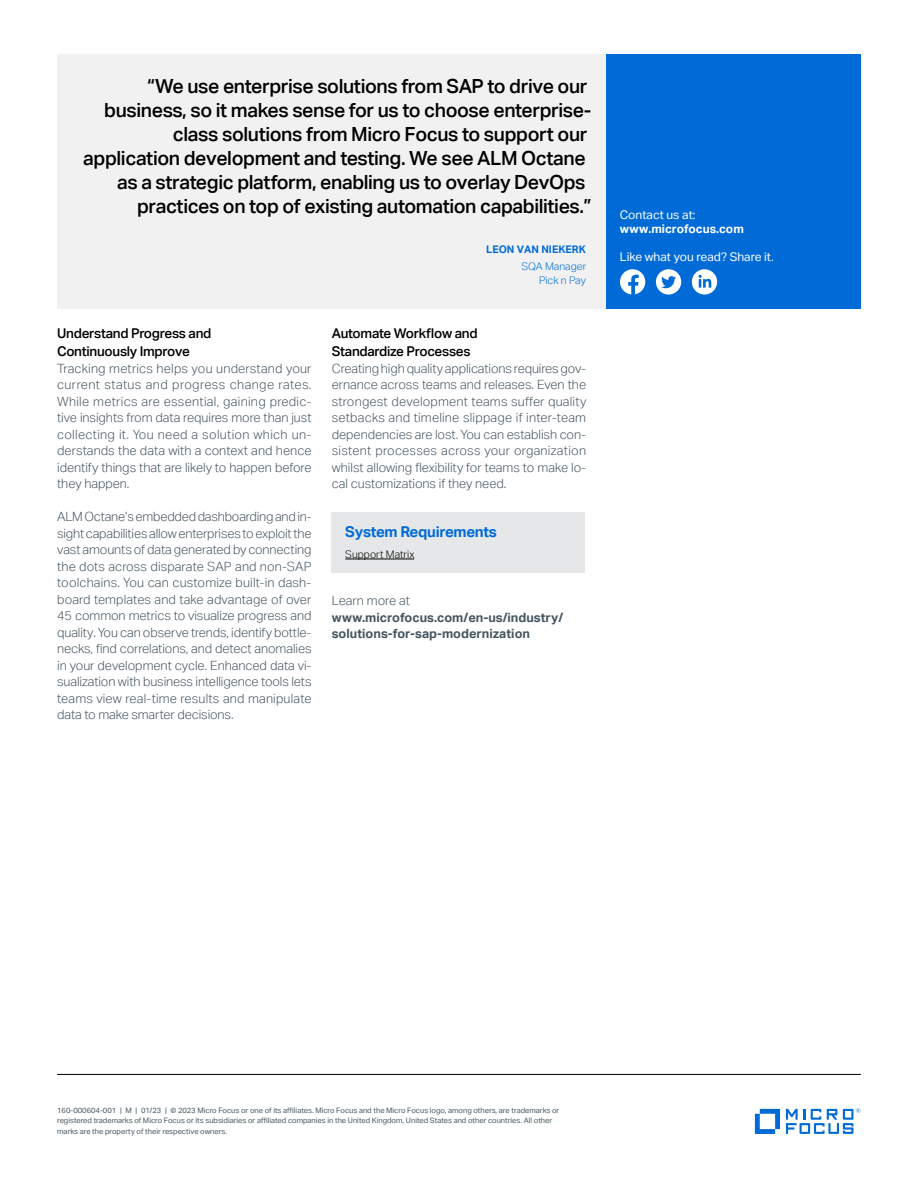
<style>
.page{position:relative;width:918px;height:1188px;background:#fff}
.page>*{position:absolute;margin:0;border:0;box-sizing:border-box;transform-origin:0 0}
.pull_quote_13_16-ali{font:500 19.5px/24px "Aktiv Grotesk";letter-spacing:-.02em;color:#000;text-align:right}
.subhead_10_13-blue{font:700 15px "Aktiv Grotesk";letter-spacing:-.02em;color:#006bd6}
.subhead_9_12_medium{font:500 13.5px/18px "Aktiv Grotesk";letter-spacing:-.02em;color:#000}
.body_8_5_11-grey{font:300 12.75px/16.5px "Aktiv Grotesk";letter-spacing:-.005em;color:#455560;text-align:justify}
.body_8_5_11-grey-2{font:700 12.75px/16.5px "Aktiv Grotesk";color:#455560}
.subhead_9_12_medium-2{font:300 12.75px "Aktiv Grotesk";color:#455560}
.Contact_8_9_5-regula{font:12px "Aktiv Grotesk";color:#fff}
.Contact_URL_8_9_5-bo{font:700 12px "Aktiv Grotesk";color:#fff}
.quote_title_or_compa{font:300 10.5px "Aktiv Grotesk";color:#006bd6}
.quote_name_CAPS_7_11{font:700 10.5px "Aktiv Grotesk";color:#006bd6}
.caption_7_9_5{font:300 10.5px "Aktiv Grotesk";color:#000}
.mousetype-legal_5_7{font:7.5px/10.5px "Aktiv Grotesk";color:#455560}
</style>
<div class="page">
<hr style="left:57px;top:1074px;width:804px;height:1px;background:#000">
<div style="left:57px;top:54px;width:550px;height:254px;background:#f1f1f2"></div>
<svg style="left:755px;top:1109px;width:25px;height:25px"></svg>
<svg style="left:786px;top:1108px;width:75px;height:26px"></svg>
<div style="left:606px;top:54px;width:255px;height:254px;background:#006bd6"></div>
<div style="left:620px;top:269px;width:25px;height:26px;background:#fff;border-radius:50%"></div>
<svg style="left:628px;top:275px;width:11px;height:20px"></svg>
<div style="left:656px;top:269px;width:25px;height:26px;background:#fff;border-radius:50%"></div>
<svg style="left:661px;top:276px;width:15px;height:12px"></svg>
<div style="left:692px;top:269px;width:25px;height:26px;background:#fff;border-radius:50%"></div>
<svg style="left:699px;top:275px;width:12px;height:13px"></svg>
<div style="left:332px;top:512px;width:253px;height:61px;background:#e6e7e8"></div>
<svg style="left:345px;top:558px;width:70px;height:1px"></svg>
<hr style="left:345px;top:559px;width:69px;height:1px;background:#000">
<p class="pull_quote_13_16-ali" style="left:83px;top:73px;width:510px">“We use enterprise solutions from SAP to drive our business, so it makes sense for us to choose enterprise&shy;class solutions from Micro Focus to support our application development and testing. We see ALM Octane as a strategic platform, enabling us to overlay DevOps practices on top of existing automation capabilities.”</p>
<p class="quote_name_CAPS_7_11" style="left:486px;top:243px;width:101px">LEON VAN NIEKERK</p>
<p class="quote_title_or_compa" style="left:521px;top:260px;width:66px">SQA Manager</p>
<p class="quote_title_or_compa" style="left:539px;top:274px;width:48px">Pick n Pay</p>
<p class="subhead_9_12_medium" style="left:57px;top:324px;width:156px">Understand Progress and<br>Continuously Improve</p>
<p class="body_8_5_11-grey" style="left:57px;top:360px;width:256px">Tracking metrics helps you understand your current status and progress change rates.<br>While metrics are essential, gaining predic&shy;tive insights from data requires more than just collecting it. You need a solution which un&shy;derstands the data with a context and hence identify things that are likely to happen before they happen.</p>
<p class="body_8_5_11-grey" style="left:57px;top:508px;width:256px">ALM Octane’s embedded dashboarding and in&shy;sight capabilities allow enterprises to exploit the vast amounts of data generated by connecting the dots across disparate SAP and non-SAP toolchains. You can customize built-in dash&shy;board templates and take advantage of over 45 common metrics to visualize progress and quality. You can observe trends, identify bottle&shy;necks, find correlations, and detect anomalies in your development cycle. Enhanced data vi&shy;sualization with business intelligence tools lets teams view real-time results and manipulate data to make smarter decisions.</p>
<p class="subhead_9_12_medium" style="left:332px;top:324px;width:147px">Automate Workflow and<br>Standardize Processes</p>
<p class="body_8_5_11-grey" style="left:332px;top:360px;width:256px">Creating high quality applications requires gov&shy;ernance across teams and releases. Even the strongest development teams suffer quality setbacks and timeline slippage if inter-team dependencies are lost. You can establish con&shy;sistent processes across your organization whilst allowing flexibility for teams to make lo&shy;cal customizations if they need.</p>
<p class="subhead_10_13-blue" style="left:345px;top:522px;width:153px">System Requirements</p>
<p class="caption_7_9_5" style="left:345px;top:548px;width:71px">Support Matrix</p>
<p class="subhead_9_12_medium-2" style="left:332px;top:593px;width:80px">Learn more at</p>
<p class="body_8_5_11-grey-2" style="left:332px;top:609px;width:233px">www.microfocus.com/en-us/industry/ solutions-for-sap-modernization</p>
<p class="Contact_8_9_5-regula" style="left:620px;top:207px;width:77px">Contact us at:</p>
<p class="Contact_URL_8_9_5-bo" style="left:620px;top:221px;width:125px">www.microfocus.com</p>
<p class="Contact_8_9_5-regula" style="left:620px;top:250px;width:155px">Like what you read? Share it.</p>
<p class="mousetype-legal_5_7" style="left:57px;top:1105px;width:504px">160-000604-001 | M | 01/23 | © 2023 Micro Focus or one of its affiliates. Micro Focus and the Micro Focus logo, among others, are trademarks or registered trademarks of Micro Focus or its subsidiaries or affiliated companies in the United Kingdom, United States and other countries. All other marks are the property of their respective owners.</p>
</div>
